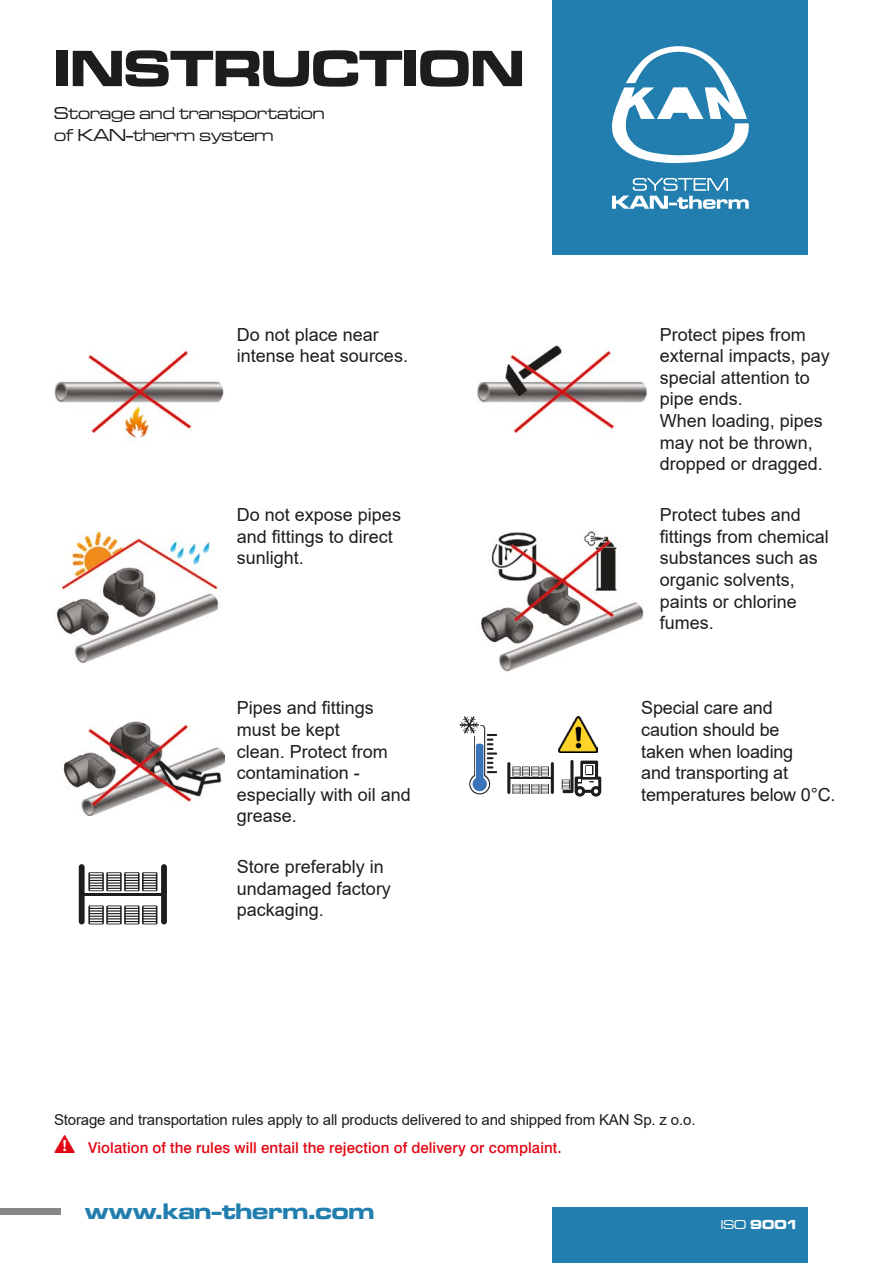
<style>
.page{position:relative;width:893px;height:1263px;background:#fff}
.page>*{position:absolute;margin:0;border:0;box-sizing:border-box;transform-origin:0 0}
.t1{font:52.95px "Microgramma D Bol Ext";color:#1d1d1b}
.t2{font:23.4px "Microgramma D Bol Ext";color:#227eae}
.t3{font:18px/21.6px "Arial";color:#1d1d1b}
.t4{font:18px/21.6px "Microgramma D Med Ext";color:#1d1d1b}
.t5{font:15px "Arial";letter-spacing:-.01em;color:#1d1d1b}
.t6{font:15px "Swis 721 Md EU";letter-spacing:.005em;color:#e30613}
.t7{font:13.5px "Microgramma D Bol Ext";color:#fff}
.s1{font-family:"Hazard";font-size:25.5px}
.s2{font-family:"Microgramma D Med Ext"}
</style>
<div class="page">
<div style="left:553px;top:1208px;width:255px;height:55px;background:#227eae"></div>
<div style="left:553px;top:0;width:255px;height:255px;background:#227eae"></div>
<svg style="left:612px;top:46px;width:137px;height:163px"></svg>
<div style="left:0;top:1208px;width:61px;height:6px;background:#878787"></div>
<img style="left:54px;top:531px;width:169px;height:131px">
<img style="left:54px;top:350px;width:170px;height:89px">
<img style="left:477px;top:345px;width:170px;height:88px">
<img style="left:481px;top:531px;width:163px;height:141px">
<svg style="left:460px;top:716px;width:37px;height:78px"></svg>
<img style="left:559px;top:717px;width:38px;height:35px">
<hr style="left:551px;top:762px;width:3px;height:32px;background:#1d1d1b;border-radius:2px">
<hr style="left:507px;top:762px;width:3px;height:32px;background:#1d1d1b;border-radius:2px">
<svg style="left:512px;top:766px;width:9px;height:10px"></svg>
<div style="left:522px;top:766px;width:8px;height:10px;background:#9b9b9b"></div>
<svg style="left:541px;top:766px;width:8px;height:10px"></svg>
<hr style="left:509px;top:777px;width:43px;height:2px;background:#1d1d1b">
<svg style="left:513px;top:784px;width:35px;height:10px"></svg>
<svg style="left:513px;top:767px;width:35px;height:9px"></svg>
<svg style="left:562px;top:760px;width:39px;height:36px"></svg>
<img style="left:63px;top:721px;width:161px;height:95px">
<div style="left:161px;top:864px;width:6px;height:60px;background:#1d1d1b;border-radius:3px"></div>
<div style="left:79px;top:864px;width:6px;height:60px;background:#1d1d1b;border-radius:3px"></div>
<svg style="left:88px;top:905px;width:16px;height:19px"></svg>
<svg style="left:106px;top:905px;width:16px;height:19px"></svg>
<svg style="left:124px;top:905px;width:16px;height:19px"></svg>
<svg style="left:142px;top:905px;width:15px;height:19px"></svg>
<svg style="left:88px;top:872px;width:16px;height:19px"></svg>
<svg style="left:106px;top:872px;width:16px;height:19px"></svg>
<svg style="left:124px;top:872px;width:16px;height:19px"></svg>
<svg style="left:142px;top:872px;width:15px;height:19px"></svg>
<hr style="left:82px;top:893px;width:82px;height:2px;background:#1d1d1b">
<svg style="left:90px;top:906px;width:12px;height:17px"></svg>
<svg style="left:108px;top:906px;width:12px;height:17px"></svg>
<svg style="left:126px;top:906px;width:12px;height:17px"></svg>
<svg style="left:144px;top:906px;width:12px;height:17px"></svg>
<svg style="left:144px;top:873px;width:12px;height:17px"></svg>
<svg style="left:126px;top:873px;width:12px;height:17px"></svg>
<svg style="left:108px;top:873px;width:12px;height:17px"></svg>
<svg style="left:90px;top:873px;width:12px;height:17px"></svg>
<h1 class="t1" style="left:54px;top:33px;width:472px">INSTRUCTION</h1>
<p class="t4" style="left:54px;top:102px;width:272px">Storage and transportation of KAN-therm system</p>
<p class="t3" style="left:237px;top:323px;width:173px">Do not place near intense heat sources.</p>
<p class="t3" style="left:660px;top:323px;width:172px">Protect pipes from external impacts, pay special attention to pipe ends.<br>When loading, pipes may not be thrown, dropped or dragged.</p>
<p class="t3" style="left:660px;top:504px;width:171px">Protect tubes and fittings from chemical substances such as organic solvents, paints or chlorine fumes.</p>
<p class="t3" style="left:237px;top:504px;width:166px">Do not expose pipes and fittings to direct sunlight.</p>
<p class="t3" style="left:237px;top:697px;width:176px">Pipes and fittings must be kept<br>clean. Protect from contamination - especially with oil and grease.</p>
<p class="t3" style="left:237px;top:856px;width:156px">Store preferably in undamaged factory packaging.</p>
<p class="t3" style="left:641px;top:697px;width:196px">Special care and<br>caution should be<br>taken when loading<br>and transporting at temperatures below 0°C.</p>
<p class="t5" style="left:54px;top:1109px;width:643px">Storage and transportation rules apply to all products delivered to and shipped from KAN Sp. z o.o.</p>
<p class="t6" style="left:54px;top:1138px;width:509px"><span class="s1">!</span> Violation of the rules will entail the rejection of delivery or complaint.</p>
<p class="t2" style="left:85px;top:1195px;width:291px">www.kan-therm.com</p>
<p class="t7" style="left:721px;top:1216px;width:79px"><span class="s2">ISO</span> 9001</p>
</div>
